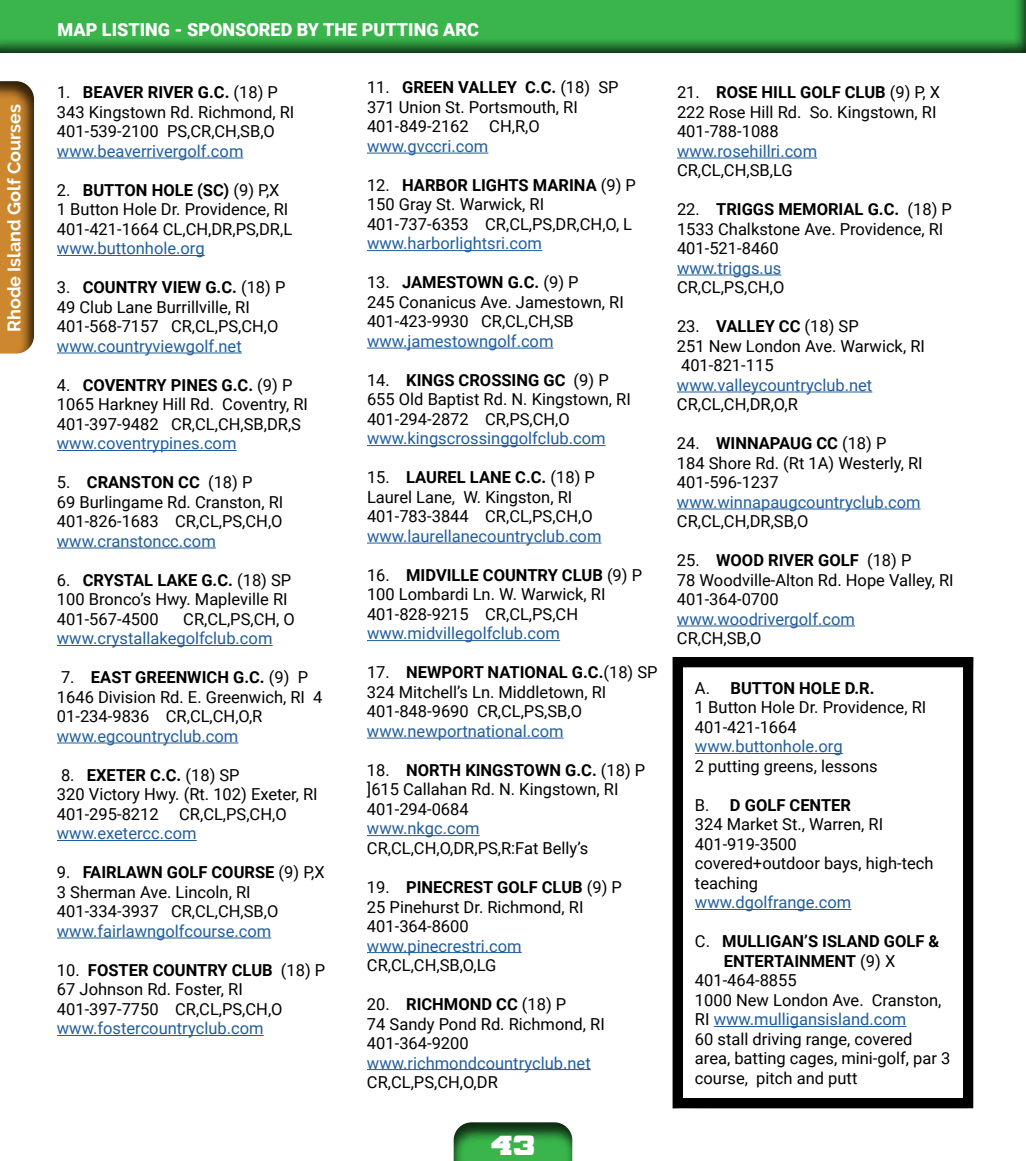
<style>
.page{position:relative;width:1026px;height:1161px;background:#fff}
.page>*{position:absolute;margin:0;border:0;box-sizing:border-box;transform-origin:0 0}
.t1{font:900 18px "Roboto";color:#fff}
.t2{font:700 18px "Raleway";color:#fff}
.t3{font:16.5px/19.5px "Roboto";color:#000}
.t4{font:16.5px "Roboto";color:#215e9e}
.t5{font:700 16.5px "Roboto";color:#000}
.t6{font:15px "Big Ten Block";color:#fff}
.s1{font-weight:700}
.s2{font-weight:400}
.s3{color:#000}
</style>
<div class="page">
<div style="left:441px;top:1112px;width:146px;height:49px;background:#000;opacity:.75"></div>
<div style="left:0;top:0;width:1026px;height:55px;background:#000;opacity:.75"></div>
<hr style="left:57px;top:158px;width:187px;height:1px;background:#215e9e">
<hr style="left:57px;top:255px;width:148px;height:1px;background:#215e9e">
<hr style="left:57px;top:353px;width:185px;height:1px;background:#215e9e">
<hr style="left:57px;top:450px;width:180px;height:1px;background:#215e9e">
<hr style="left:57px;top:548px;width:159px;height:1px;background:#215e9e">
<hr style="left:57px;top:645px;width:216px;height:1px;background:#215e9e">
<hr style="left:57px;top:743px;width:181px;height:1px;background:#215e9e">
<hr style="left:57px;top:840px;width:140px;height:1px;background:#215e9e">
<hr style="left:57px;top:938px;width:214px;height:1px;background:#215e9e">
<hr style="left:57px;top:1035px;width:207px;height:1px;background:#215e9e">
<hr style="left:367px;top:153px;width:121px;height:1px;background:#215e9e">
<hr style="left:367px;top:250px;width:175px;height:1px;background:#215e9e">
<hr style="left:367px;top:348px;width:187px;height:1px;background:#215e9e">
<hr style="left:367px;top:445px;width:239px;height:1px;background:#215e9e">
<hr style="left:367px;top:543px;width:235px;height:1px;background:#215e9e">
<hr style="left:367px;top:640px;width:193px;height:1px;background:#215e9e">
<hr style="left:367px;top:738px;width:197px;height:1px;background:#215e9e">
<hr style="left:367px;top:835px;width:113px;height:1px;background:#215e9e">
<hr style="left:367px;top:952px;width:155px;height:1px;background:#215e9e">
<hr style="left:367px;top:1069px;width:224px;height:1px;background:#215e9e">
<hr style="left:677px;top:158px;width:140px;height:1px;background:#215e9e">
<hr style="left:677px;top:275px;width:104px;height:1px;background:#215e9e">
<hr style="left:677px;top:392px;width:195px;height:1px;background:#215e9e">
<hr style="left:677px;top:509px;width:244px;height:1px;background:#215e9e">
<hr style="left:677px;top:626px;width:178px;height:1px;background:#215e9e">
<div style="left:0;top:70px;width:48px;height:285px;background:#000;opacity:.75"></div>
<div style="left:658px;top:646px;width:327px;height:462px;background:#000;opacity:.75"></div>
<p class="t2" style="left:4px;top:332px;width:229px;rotate:-90deg">Rhode Island Golf Courses</p>
<p class="t1" style="left:58px;top:17px;width:423px">MAP LISTING - SPONSORED BY THE PUTTING ARC</p>
<p class="t3" style="left:57px;top:82px;width:239px">1. <span class="s1">BEAVER RIVER G.C.</span> (18) P<br>343 Kingstown Rd. Richmond, RI<br>401-539-2100 PS,CR,CH,SB,O</p>
<p class="t4" style="left:57px;top:139px;width:188px">www.beaverrivergolf.com</p>
<p class="t3" style="left:57px;top:180px;width:237px">2. <span class="s1">BUTTON HOLE (SC)</span> (9) P,X<br>1 Button Hole Dr. Providence, RI<br>401-421-1664 CL,CH,DR,PS,DR,L</p>
<p class="t4" style="left:57px;top:237px;width:149px">www.buttonhole.org</p>
<p class="t3" style="left:57px;top:277px;width:230px">3. <span class="s1">COUNTRY VIEW G.C.</span> (18) P<br>49 Club Lane Burrillville, RI<br>401-568-7157 CR,CL,PS,CH,O</p>
<p class="t4" style="left:57px;top:334px;width:186px">www.countryviewgolf.net</p>
<p class="t3" style="left:57px;top:375px;width:253px">4. <span class="s1">COVENTRY PINES G.C.</span> (9) P<br>1065 Harkney Hill Rd. Coventry, RI<br>401-397-9482 CR,CL,CH,SB,DR,S</p>
<p class="t4" style="left:57px;top:432px;width:181px">www.coventrypines.com</p>
<p class="t3" style="left:57px;top:472px;width:228px">5. <span class="s1">CRANSTON CC</span> (18) P<br>69 Burlingame Rd. Cranston, RI<br>401-826-1683 CR,CL,PS,CH,O</p>
<p class="t4" style="left:57px;top:529px;width:160px">www.cranstoncc.com</p>
<p class="t3" style="left:57px;top:570px;width:236px">6. <span class="s1">CRYSTAL LAKE G.C.</span> (18) SP<br>100 Bronco’s Hwy. Mapleville RI<br>401-567-4500</p>
<p class="t3" style="left:183px;top:609px;width:113px">CR,CL,PS,CH, O</p>
<p class="t4" style="left:57px;top:627px;width:217px">www.crystallakegolfclub.com</p>
<p class="t3" style="left:57px;top:667px;width:267px">7. <span class="s1">EAST GREENWICH G.C.</span> (9) P<br>1646 Division Rd. E. Greenwich, RI 4<br>01-234-9836 CR,CL,CH,O,R</p>
<p class="t4" style="left:57px;top:724px;width:183px">www.egcountryclub.com</p>
<p class="t3" style="left:57px;top:765px;width:262px">8. <span class="s1">EXETER C.C.</span> (18) SP<br>320 Victory Hwy. (Rt. 102) Exeter, RI<br>401-295-8212 CR,CL,PS,CH,O</p>
<p class="t4" style="left:57px;top:822px;width:141px">www.exetercc.com</p>
<p class="t3" style="left:57px;top:862px;width:269px">9. <span class="s1">FAIRLAWN GOLF COURSE</span> (9) P,X<br>3 Sherman Ave. Lincoln, RI<br>401-334-3937 CR,CL,CH,SB,O</p>
<p class="t4" style="left:57px;top:919px;width:216px">www.fairlawngolfcourse.com</p>
<p class="t3" style="left:57px;top:960px;width:270px">10. <span class="s1">FOSTER COUNTRY CLUB</span> (18) P<br>67 Johnson Rd. Foster, RI<br>401-397-7750 CR,CL,PS,CH,O</p>
<p class="t4" style="left:57px;top:1017px;width:208px">www.fostercountryclub.com</p>
<p class="t3" style="left:367px;top:77px;width:253px">11. <span class="s1">GREEN VALLEY C.C.</span> (18) SP<br>371 Union St. Portsmouth, RI<br>401-849-2162 CH,R,O</p>
<p class="t4" style="left:367px;top:134px;width:123px">www.gvccri.com</p>
<p class="t3" style="left:367px;top:175px;width:271px">12. <span class="s1">HARBOR LIGHTS MARINA</span> (9) P<br>150 Gray St. Warwick, RI<br>401-737-6353 CR,CL,PS,DR,CH,O, L</p>
<p class="t4" style="left:367px;top:232px;width:177px">www.harborlightsri.com</p>
<p class="t3" style="left:367px;top:272px;width:258px">13. <span class="s1">JAMESTOWN G.C.</span> (9) P<br>245 Conanicus Ave. Jamestown, RI<br>401-423-9930 CR,CL,CH,SB</p>
<p class="t4" style="left:367px;top:329px;width:188px">www.jamestowngolf.com</p>
<p class="t3" style="left:367px;top:370px;width:265px">14. <span class="s1">KINGS CROSSING GC</span> (9) P<br>655 Old Baptist Rd. N. Kingstown, RI<br>401-294-2872 CR,PS,CH,O</p>
<p class="t4" style="left:367px;top:427px;width:240px">www.kingscrossinggolfclub.com</p>
<p class="t3" style="left:367px;top:467px;width:229px">15. <span class="s1">LAUREL LANE C.C.</span> (18) P<br>Laurel Lane, W. Kingston, RI<br>401-783-3844 CR,CL,PS,CH,O</p>
<p class="t4" style="left:367px;top:525px;width:236px">www.laurellanecountryclub.com</p>
<p class="t3" style="left:367px;top:565px;width:277px">16. <span class="s1">MIDVILLE COUNTRY CLUB</span> (9) P<br>100 Lombardi Ln. W. Warwick, RI<br>401-828-9215 CR,CL,PS,CH</p>
<p class="t4" style="left:367px;top:622px;width:195px">www.midvillegolfclub.com</p>
<p class="t3" style="left:367px;top:662px;width:292px">17. <span class="s1">NEWPORT NATIONAL G.C.</span>(18) SP<br>324 Mitchell’s Ln. Middletown, RI<br>401-848-9690 CR,CL,PS,SB,O</p>
<p class="t4" style="left:367px;top:720px;width:198px">www.newportnational.com</p>
<p class="t3" style="left:367px;top:760px;width:280px">18. <span class="s1">NORTH KINGSTOWN G.C.</span> (18) P ]615 Callahan Rd. N. Kingstown, RI<br>401-294-0684</p>
<p class="t4" style="left:367px;top:817px;width:114px">www.nkgc.com</p>
<p class="t3" style="left:367px;top:838px;width:223px">CR,CL,CH,O,DR,PS,R:Fat Belly’s</p>
<p class="t3" style="left:367px;top:877px;width:257px">19. <span class="s1">PINECREST GOLF CLUB</span> (9) P<br>25 Pinehurst Dr. Richmond, RI<br>401-364-8600</p>
<p class="t4" style="left:367px;top:934px;width:156px">www.pinecrestri.com</p>
<p class="t3" style="left:367px;top:955px;width:131px">CR,CL,CH,SB,O,LG</p>
<p class="t3" style="left:367px;top:994px;width:239px">20. <span class="s1">RICHMOND CC</span> (18) P<br>74 Sandy Pond Rd. Richmond, RI<br>401-364-9200</p>
<p class="t4" style="left:367px;top:1051px;width:225px">www.richmondcountryclub.net</p>
<p class="t3" style="left:367px;top:1072px;width:132px">CR,CL,PS,CH,O,DR</p>
<p class="t6" style="left:490px;top:1141px;width:47px">43</p>
<p class="t3" style="left:677px;top:82px;width:265px">21. <span class="s1">ROSE HILL GOLF CLUB</span> (9) P, X<br>222 Rose Hill Rd. So. Kingstown, RI<br>401-788-1088</p>
<p class="t4" style="left:677px;top:139px;width:142px">www.rosehillri.com</p>
<p class="t3" style="left:677px;top:160px;width:117px">CR,CL,CH,SB,LG</p>
<p class="t3" style="left:677px;top:199px;width:276px">22. <span class="s1">TRIGGS MEMORIAL G.C.</span> (18) P<br>1533 Chalkstone Ave. Providence, RI<br>401-521-8460</p>
<p class="t4" style="left:677px;top:256px;width:106px">www.triggs.us</p>
<p class="t3" style="left:677px;top:277px;width:109px">CR,CL,PS,CH,O</p>
<p class="t3" style="left:677px;top:316px;width:250px">23. <span class="s1">VALLEY CC</span> (18) SP<br>251 New London Ave. Warwick, RI<br>401-821-115</p>
<p class="t4" style="left:677px;top:373px;width:197px">www.valleycountryclub.net</p>
<p class="t3" style="left:677px;top:394px;width:122px">CR,CL,CH,DR,O,R</p>
<p class="t3" style="left:677px;top:433px;width:247px">24. <span class="s1">WINNAPAUG CC</span> (18) P<br>184 Shore Rd. (Rt 1A) Westerly, RI<br>401-596-1237</p>
<p class="t4" style="left:677px;top:490px;width:245px">www.winnapaugcountryclub.com</p>
<p class="t3" style="left:677px;top:511px;width:133px">CR,CL,CH,DR,SB,O</p>
<p class="t3" style="left:677px;top:550px;width:278px">25. <span class="s1">WOOD RIVER GOLF</span> (18) P<br>78 Woodville-Alton Rd. Hope Valley, RI<br>401-364-0700</p>
<p class="t4" style="left:677px;top:607px;width:179px">www.woodrivergolf.com</p>
<p class="t3" style="left:677px;top:628px;width:86px">CR,CH,SB,O</p>
<p class="t3" style="left:695px;top:678px;width:233px">A. <span class="s1">BUTTON HOLE D.R.<br></span>1 Button Hole Dr. Providence, RI<br>401-421-1664</p>
<p class="t4" style="left:695px;top:735px;width:149px">www.buttonhole.org</p>
<p class="t3" style="left:695px;top:756px;width:184px">2 putting greens, lessons</p>
<p class="t3" style="left:695px;top:795px;width:240px">B. <span class="s1">D GOLF CENTER<br></span>324 Market St., Warren, RI<br>401-919-3500<br>covered+outdoor bays, high-tech teaching</p>
<p class="t4" style="left:695px;top:891px;width:158px">www.dgolfrange.com</p>
<p class="t5" style="left:695px;top:930px;width:246px"><span class="s2">C.</span> MULLIGAN’S ISLAND GOLF &amp;</p>
<p class="t5" style="left:724px;top:949px;width:173px">ENTERTAINMENT <span class="s2">(9) X</span></p>
<p class="t3" style="left:695px;top:970px;width:103px">401-464-8855</p>
<p class="t3" style="left:695px;top:990px;width:248px">1000 New London Ave. Cranston,</p>
<p class="t4" style="left:695px;top:1008px;width:213px"><span class="s3">RI</span> www.mulligansisland.com</p>
<p class="t3" style="left:695px;top:1029px;width:219px">60 stall driving range, covered</p>
<p class="t3" style="left:695px;top:1048px;width:257px">area, batting cages, mini-golf, par 3</p>
<p class="t3" style="left:695px;top:1068px;width:164px">course, pitch and putt</p>
</div>
